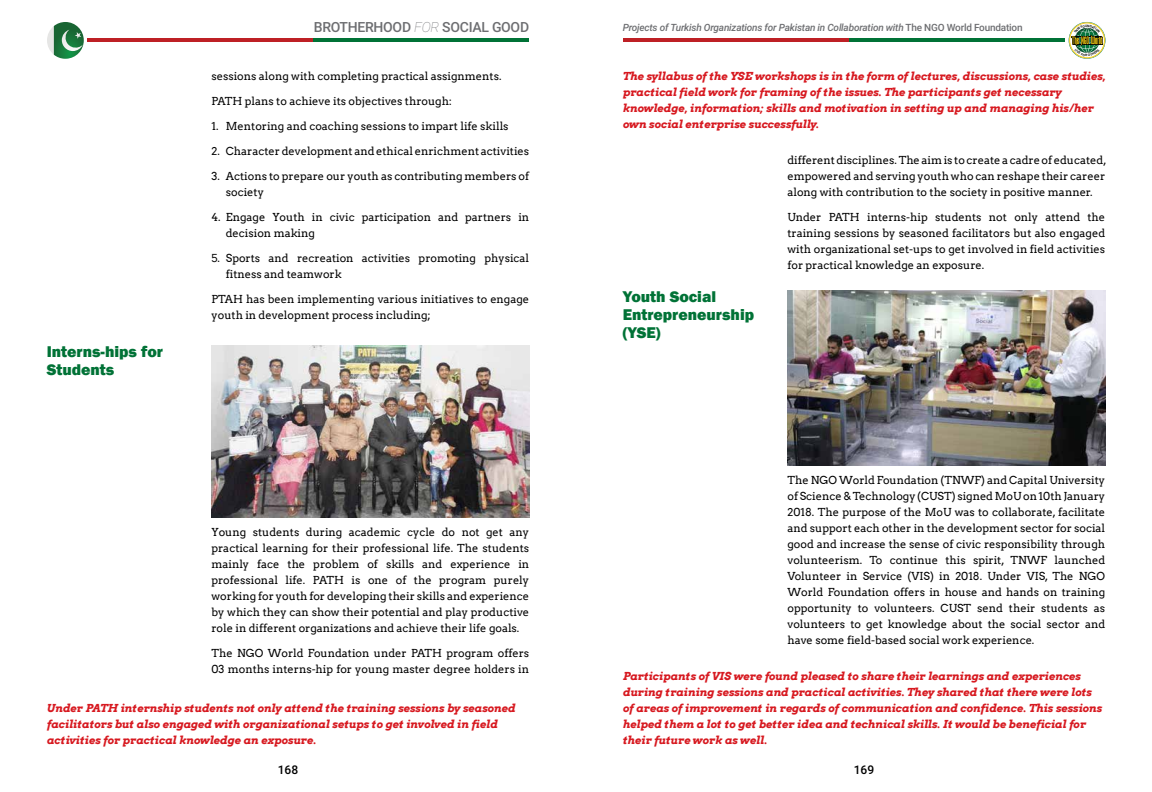
<style>
.page{position:relative;width:1152px;height:792px;background:#fff}
.page>*{position:absolute;margin:0;border:0;box-sizing:border-box;transform-origin:0 0}
.t1{font:800 16px/18px "Franklin Gothic";color:#007236}
.t2{font:500 14px "Roboto";letter-spacing:-.02em;color:#6d6e71}
.t3{font:500 12px "Roboto";color:#000}
.t4{font:11px/16px "Arvo";color:#000}
.t5{font:italic 700 11px/16px "Arvo";color:#d71920}
.t6{font:italic 500 10px "Roboto";letter-spacing:-.02em;color:#6d6e71}
.s1{font-weight:100;font-style:italic}
.s2{font-style:normal}
</style>
<div class="page">
<hr style="left:312px;top:39px;width:217px;height:3px;background:#007236">
<hr style="left:87px;top:39px;width:225px;height:3px;background:#be2025">
<svg style="left:47px;top:22px;width:37px;height:37px"></svg>
<hr style="left:848px;top:39px;width:217px;height:3px;background:#007236">
<hr style="left:623px;top:39px;width:225px;height:3px;background:#be2025">
<img style="left:211px;top:345px;width:318px;height:172px">
<img style="left:787px;top:291px;width:318px;height:175px">
<svg style="left:1069px;top:22px;width:36px;height:37px"></svg>
<p class="t2" style="left:314px;top:18px;width:217px">BROTHERHOOD <span class="s1">FOR</span> SOCIAL GOOD</p>
<p class="t6" style="left:623px;top:21px;width:401px">Projects of Turkish Organizations for Pakistan in Collaboration with <span class="s2">The NGO World Foundation</span></p>
<h1 class="t1" style="left:47px;top:342px;width:118px">Interns-hips for<br>Students</h1>
<p class="t4" style="left:211px;top:68px;width:292px">sessions along with completing practical assignments.</p>
<p class="t4" style="left:211px;top:93px;width:242px">PATH plans to achieve its objectives through:</p>
<p class="t4" style="left:211px;top:118px;width:299px">1. Mentoring and coaching sessions to impart life skills</p>
<p class="t4" style="left:211px;top:143px;width:319px">2. Character development and ethical enrichment activities</p>
<p class="t4" style="left:226px;top:168px;width:305px;text-indent:-14px">3. Actions to prepare our youth as contributing members of society</p>
<p class="t4" style="left:226px;top:209px;width:305px;text-indent:-14px">4. Engage Youth in civic participation and partners in decision making</p>
<p class="t4" style="left:226px;top:250px;width:305px;text-indent:-14px">5. Sports and recreation activities promoting physical fitness and teamwork</p>
<p class="t4" style="left:211px;top:291px;width:319px">PTAH has been implementing various initiatives to engage youth in development process including;</p>
<p class="t4" style="left:211px;top:524px;width:319px;text-align:justify">Young students during academic cycle do not get any practical learning for their professional life. The students mainly face the problem of skills and experience in professional life. PATH is one of the program purely working for youth for developing their skills and experience by which they can show their potential and play productive role in different organizations and achieve their life goals.</p>
<p class="t4" style="left:211px;top:645px;width:319px">The NGO World Foundation under PATH program offers<br>03 months interns-hip for young master degree holders in</p>
<p class="t5" style="left:47px;top:700px;width:470px">Under PATH internship students not only attend the training sessions by seasoned facilitators but also engaged with organizational setups to get involved in field activities for practical knowledge an exposure.</p>
<p class="t5" style="left:623px;top:69px;width:484px">The syllabus of the YSE workshops is in the form of lectures, discussions, case studies, practical field work for framing of the issues. The participants get necessary knowledge, information; skills and motivation in setting up and managing his/her own social enterprise successfully.</p>
<h1 class="t1" style="left:623px;top:288px;width:133px">Youth Social<br>Entrepreneurship (YSE)</h1>
<p class="t4" style="left:787px;top:152px;width:321px;text-align:justify">different disciplines. The aim is to create a cadre of educated, empowered and serving youth who can reshape their career along with contribution to the society in positive manner.</p>
<p class="t4" style="left:787px;top:209px;width:319px;text-align:justify">Under PATH interns-hip students not only attend the training sessions by seasoned facilitators but also engaged with organizational set-ups to get involved in field activities for practical knowledge an exposure.</p>
<p class="t4" style="left:787px;top:472px;width:319px;text-align:justify">The NGO World Foundation (TNWF) and Capital University of Science &amp; Technology (CUST) signed MoU on 10th January 2018. The purpose of the MoU was to collaborate, facilitate and support each other in the development sector for social good and increase the sense of civic responsibility through volunteerism. To continue this spirit, TNWF launched Volunteer in Service (VIS) in 2018. Under VIS, The NGO World Foundation offers in house and hands on training opportunity to volunteers. CUST send their students as volunteers to get knowledge about the social sector and have some field-based social work experience.</p>
<p class="t5" style="left:623px;top:668px;width:481px">Participants of VIS were found pleased to share their learnings and experiences during training sessions and practical activities. They shared that there were lots of areas of improvement in regards of communication and confidence. This sessions helped them a lot to get better idea and technical skills. It would be beneficial for their future work as well.</p>
<p class="t3" style="left:278px;top:761px;width:22px">168</p>
<p class="t3" style="left:854px;top:761px;width:22px">169</p>
</div>
